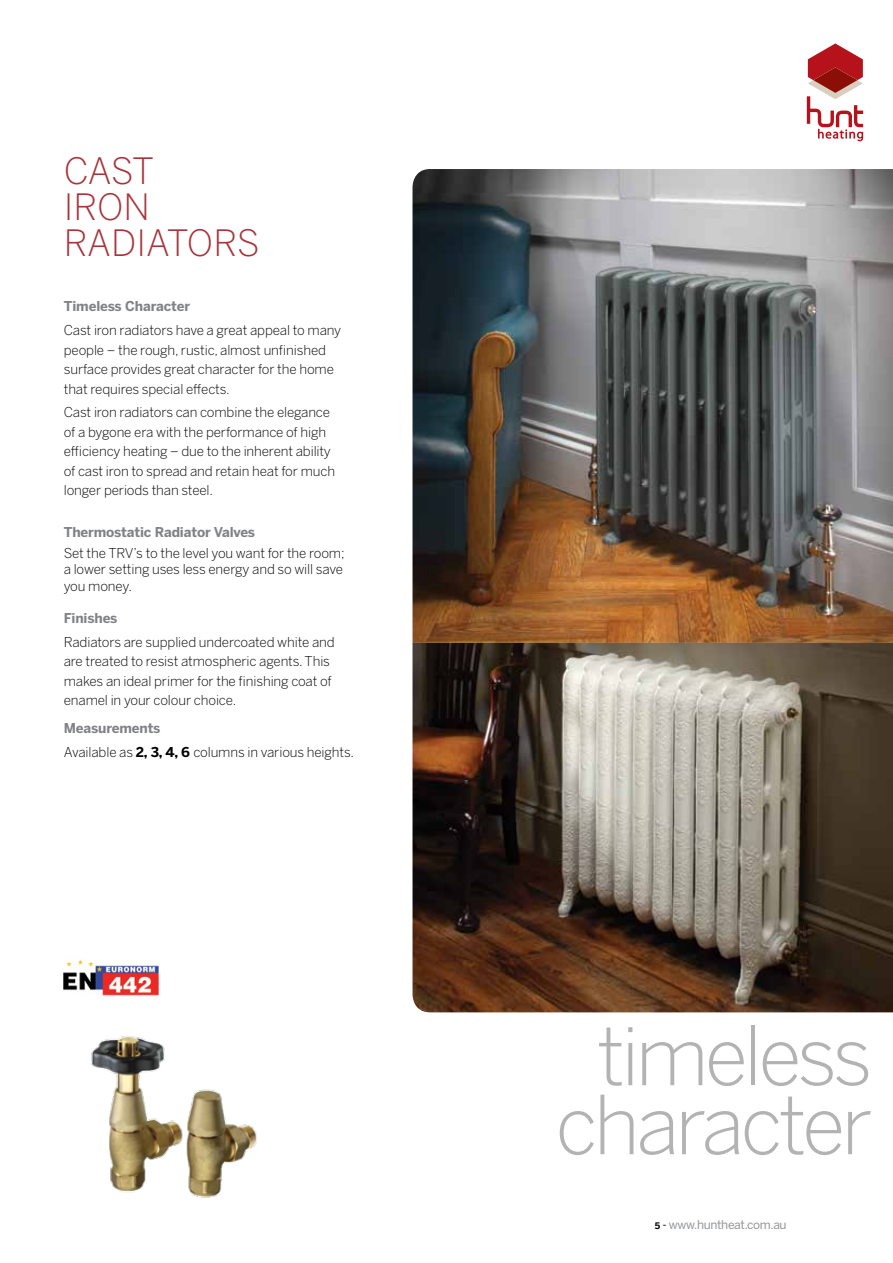
<style>
.page{position:relative;width:893px;height:1263px;background:#fff}
.page>*{position:absolute;margin:0;border:0;box-sizing:border-box;transform-origin:0 0}
.t1{font:300 80.55px/69px "Benton Sans";letter-spacing:-.05em;color:#b3b3b3;text-align:center}
.t2{font:300 36px/36px "Benton Sans";letter-spacing:-.01em;color:#a9343a}
.t3{font:300 13.5px/19.5px "Benton Sans";letter-spacing:-.01em;color:#000}
.t4{font:700 13.5px "Benton Sans";letter-spacing:-.01em;color:#808285}
.t5{font:12px "Benton Sans";letter-spacing:-.03em;color:#939598}
.s1{font-weight:700;color:#808285}
.s2{font-weight:700}
.s3{font-weight:700;font-size:9px;color:#000}
.s4{color:#000}
</style>
<div class="page">
<svg style="left:807px;top:43px;width:56px;height:98px"></svg>
<img style="left:412px;top:169px;width:481px;height:843px">
<img style="left:64px;top:960px;width:95px;height:36px">
<img style="left:91px;top:1036px;width:166px;height:162px">
<h2 class="t2" style="left:64px;top:152px;width:198px">CAST<br>IRON<br>RADIATORS</h2>
<p class="t4" style="left:64px;top:298px;width:128px">Timeless Character</p>
<p class="t3" style="left:64px;top:320px;width:279px">Cast iron radiators have a great appeal to many people – the rough, rustic, almost unfinished surface provides great character for the home that requires special effects.</p>
<p class="t3" style="left:64px;top:403px;width:273px">Cast iron radiators can combine the elegance of a bygone era with the performance of high efficiency heating – due to the inherent ability of cast iron to spread and retain heat for much longer periods than steel.</p>
<p class="t4" style="left:64px;top:524px;width:193px">Thermostatic Radiator Valves</p>
<p class="t3" style="left:64px;top:544px;width:282px;line-height:16.5px">Set the TRV’s to the level you want for the room; a lower setting uses less energy and so will save you money.</p>
<p class="t4" style="left:64px;top:610px;width:55px">Finishes</p>
<p class="t3" style="left:64px;top:632px;width:272px">Radiators are supplied undercoated white and are treated to resist atmospheric agents. This makes an ideal primer for the finishing coat of enamel in your colour choice.</p>
<p class="t3" style="left:64px;top:716px;width:292px;line-height:23.7px"><span class="s1">Measurements<br></span>Available as <span class="s2">2, 3, 4, 6</span> columns in various heights.</p>
<h1 class="t1" style="left:555px;top:1020px;width:319px">timeless character</h1>
<p class="t5" style="left:655px;top:1218px;width:133px"><span class="s3">5</span> <span class="s4">-</span> www.huntheat.com.au</p>
</div>
